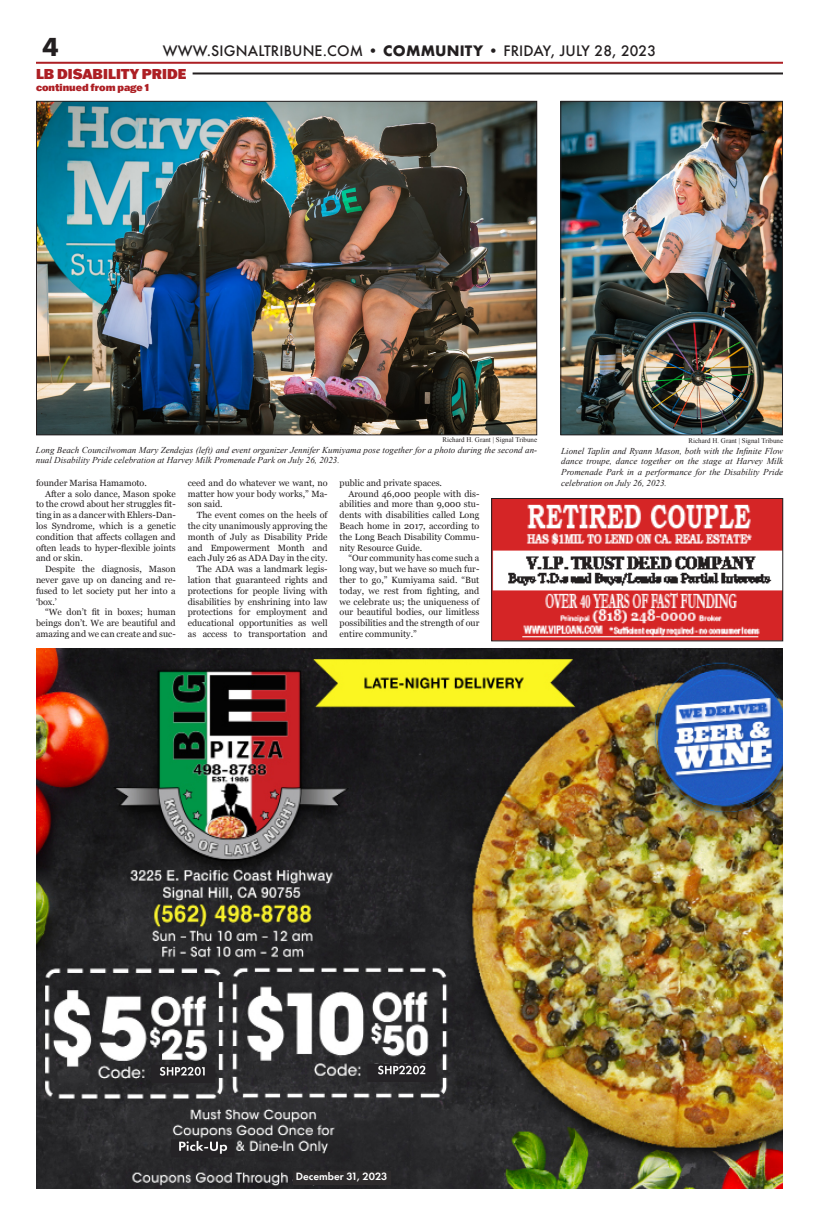
<style>
.page{position:relative;width:819px;height:1224px;background:#fff}
.page>*{position:absolute;margin:0;border:0;box-sizing:border-box;transform-origin:0 0}
.t1{font:700 24px "Futura";color:#231f20}
.t2{font:500 14px "Futura";letter-spacing:.01em;color:#231f20}
.t3{font:900 14px "Franklin Gothic ATF";color:#ad1f24}
.t4{font:600 11px "Futura PT";color:#fff}
.t5{font:900 10px "Franklin Gothic ATF";color:#ad1f24}
.t6{font:9px/10.8px "Georgia";color:#231f20;text-align:justify}
.t7{font:italic 9px/10.8px "Times New Roman";color:#231f20;text-align:justify}
.t8{font:7px "Times New Roman";color:#231f20}
.s1{font-weight:700}
</style>
<div class="page">
<hr style="left:36px;top:62px;width:747px;height:2px;background:#ad1f24">
<img style="left:36px;top:648px;width:747px;height:540px">
<div style="left:293px;top:1172px;width:97px;height:13px;background:#2e2b2c"></div>
<img style="left:493px;top:500px;width:288px;height:139px">
<div style="left:491px;top:498px;width:292px;height:143px;border:1px solid #231f20"></div>
<img style="left:562px;top:103px;width:219px;height:330px">
<div style="left:560px;top:101px;width:223px;height:334px;border:1px solid #231f20"></div>
<img style="left:38px;top:103px;width:497px;height:330px">
<hr style="left:193px;top:72px;width:590px;height:2px;background:#231f20">
<p class="t1" style="left:43px;top:29px;width:18px">4</p>
<p class="t2" style="left:163px;top:41px;width:495px">WWW.SIGNALTRIBUNE.COM • <span class="s1">COMMUNITY •</span> FRIDAY, JULY 28, 2023</p>
<p class="t3" style="left:36px;top:65px;width:152px">LB DISABILITY PRIDE</p>
<p class="t5" style="left:36px;top:81px;width:115px">continued from page 1</p>
<p class="t8" style="left:443px;top:435px;width:96px">Richard H. Grant | Signal Tribune</p>
<p class="t7" style="left:36px;top:444px;width:503px">Long Beach Councilwoman Mary Zendejas (left) and event organizer Jennifer Kumiyama pose together for a photo during the second an&shy;nual Disability Pride celebration at Harvey Milk Promenade Park on July 26, 2023.</p>
<p class="t6" style="left:36px;top:477px;width:112px">founder Marisa Hamamoto.</p>
<p class="t6" style="left:36px;top:488px;width:141px;text-indent:9px">After a solo dance, Mason spoke to the crowd about her struggles fit&shy;ting in as a dancer with Ehlers-Dan&shy;los Syndrome, which is a genetic condition that affects collagen and often leads to hyper-flexible joints and or skin.</p>
<p class="t6" style="left:36px;top:563px;width:141px;text-indent:9px">Despite the diagnosis, Mason never gave up on dancing and re&shy;fused to let society put her into a ‘box.’</p>
<p class="t6" style="left:36px;top:607px;width:141px;text-indent:9px">“We don’t fit in boxes; human beings don’t. We are beautiful and amazing and we can create and suc-</p>
<p class="t6" style="left:188px;top:477px;width:141px">ceed and do whatever we want, no matter how your body works,” Ma&shy;son said.</p>
<p class="t6" style="left:188px;top:509px;width:141px;text-indent:9px">The event comes on the heels of the city unanimously approving the month of July as Disability Pride and Empowerment Month and each July 26 as ADA Day in the city.</p>
<p class="t6" style="left:188px;top:563px;width:141px;text-indent:9px">The ADA was a landmark legis&shy;lation that guaranteed rights and protections for people living with disabilities by enshrining into law protections for employment and educational opportunities as well as access to transportation and</p>
<p class="t6" style="left:340px;top:477px;width:104px">public and private spaces.</p>
<p class="t6" style="left:340px;top:488px;width:141px;text-indent:9px">Around 46,000 people with dis&shy;abilities and more than 9,000 stu&shy;dents with disabilities called Long Beach home in 2017, according to the Long Beach Disability Commu&shy;nity Resource Guide.</p>
<p class="t6" style="left:340px;top:553px;width:141px;text-indent:9px">“Our community has come such a long way, but we have so much fur&shy;ther to go,” Kumiyama said. “But today, we rest from fighting, and we celebrate us; the uniqueness of our beautiful bodies, our limitless possibilities and the strength of our entire community.”</p>
<p class="t8" style="left:689px;top:436px;width:96px">Richard H. Grant | Signal Tribune</p>
<p class="t7" style="left:561px;top:445px;width:223px">Lionel Taplin and Ryann Mason, both with the Infinite Flow dance troupe, dance together on the stage at Harvey Milk Promenade Park in a performance for the Disability Pride celebration on July 26, 2023.</p>
<p class="t4" style="left:296px;top:1170px;width:93px">December 31, 2023</p>
</div>
